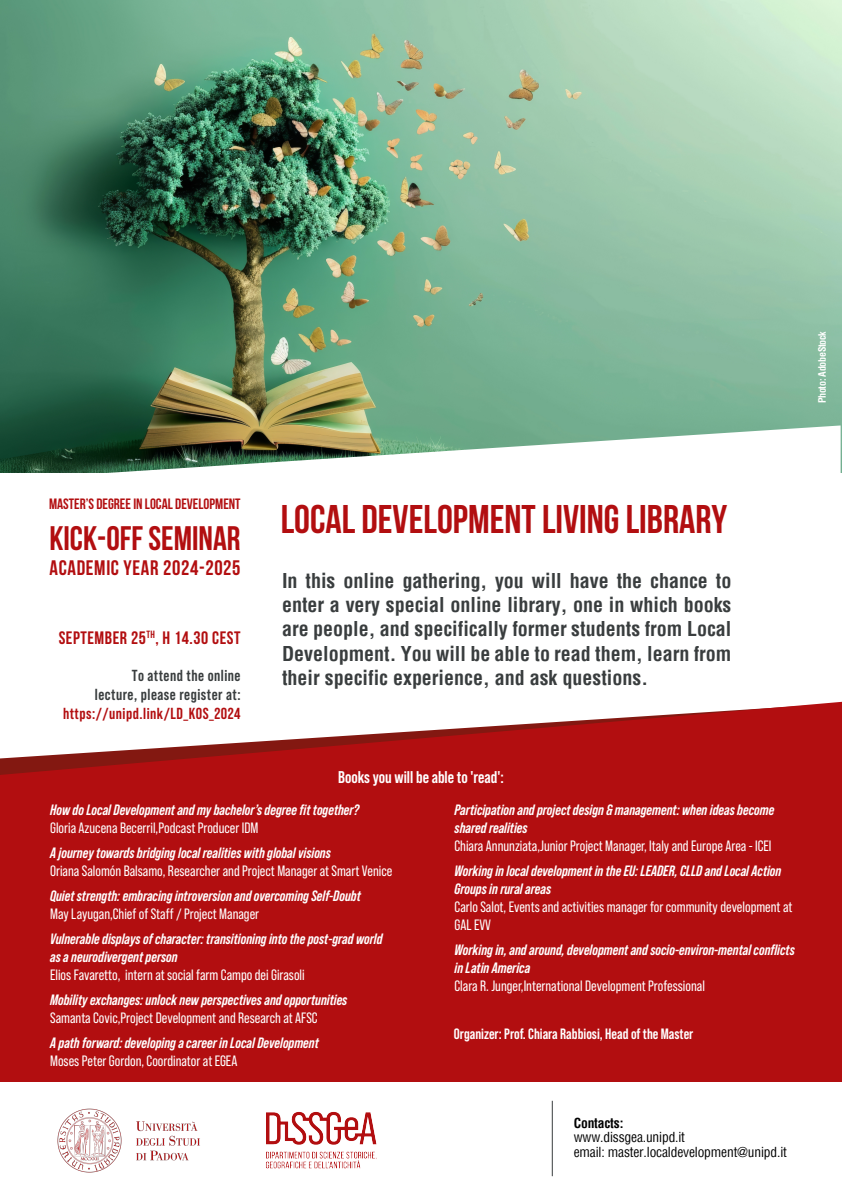
<style>
.page{position:relative;width:842px;height:1191px;background:#fff}
.page>*{position:absolute;margin:0;border:0;box-sizing:border-box;transform-origin:0 0}
.t1{font:700 40px "Bebas Neue";color:#b20e10}
.t2{font:700 34px "Bebas Neue";color:#b20e10}
.t3{font:700 21px "Bebas Neue";letter-spacing:.03em;color:#b20e10}
.t4{font:700 condensed 20px/24px "Helvetica";color:#393d3e;text-align:justify}
.t5{font:700 18px "Bebas Neue";letter-spacing:.03em;color:#b20e10}
.t6{font:700 17px "Bebas Neue Pro";color:#fff}
.t7{font:700 16px/19.2px "Bebas Neue Pro";letter-spacing:.03em;color:#393d3e;text-align:right}
.t8{font:700 16px "Bebas Neue Pro";letter-spacing:.03em;color:#b20e10}
.t9{font:italic 700 15px/18px "Bebas Neue Pro";color:#fff}
.t10{font:15px/18px "Bebas Neue Pro";color:#fff}
.t11{font:700 15px "Bebas Neue Pro";color:#fff}
.t12{font:700 15px "Bebas Neue";color:#b20e10}
.t13{font:condensed 13.5px/14.4px "Helvetica";letter-spacing:-.01em;color:#000}
.t14{font:700 condensed 13.5px "Helvetica";letter-spacing:-.01em;color:#000}
.t15{font:700 condensed 10px "Helvetica";letter-spacing:-.025em;color:#fff}
</style>
<div class="page">
<img style="left:0;top:0;width:842px;height:472px">
<div style="left:0;top:942px;width:842px;height:203px;background:#b20e10"></div>
<svg style="left:0;top:425px;width:841px;height:277px"></svg>
<svg style="left:0;top:702px;width:842px;height:240px;background:#b92b2c"></svg>
<div style="left:0;top:1082px;width:842px;height:109px;background:#fff"></div>
<hr style="left:552px;top:1100px;width:1px;height:76px;background:#393d3e">
<img style="left:266px;top:1111px;width:111px;height:58px">
<img style="left:57px;top:1108px;width:143px;height:65px">
<p class="t15" style="left:816px;top:403px;width:74px;rotate:-90deg">Photo: AdobeStock</p>
<p class="t12" style="left:49px;top:496px;width:193px">MASTER’S DEGREE IN LOCAL DEVELOPMENT</p>
<h2 class="t2" style="left:49px;top:519px;width:193px">KICK-OFF SEMINAR</h2>
<h3 class="t3" style="left:50px;top:556px;width:192px">ACADEMIC YEAR 2024-2025</h3>
<p class="t5" style="left:59px;top:627px;width:183px">SEPTEMBER 25<sup>TH</sup>, H 14.30 CEST</p>
<p class="t7" style="left:95px;top:665px;width:147px">To attend the online lecture, please register at:</p>
<p class="t8" style="left:63px;top:704px;width:179px">https://unipd.link/LD_KOS_2024</p>
<h1 class="t1" style="left:281px;top:497px;width:448px">LOCAL DEVELOPMENT LIVING LIBRARY</h1>
<p class="t4" style="left:282px;top:568px;width:451px">In this online gathering, you will have the chance to enter a very special online library, one in which books are people, and specifically former students from Local Development. You will be able to read them, learn from their specific experience, and ask questions.</p>
<p class="t6" style="left:338px;top:768px;width:167px">Books you will be able to 'read':</p>
<p class="t9" style="left:50px;top:801px;width:311px">How do Local Development and my bachelor’s degree fit together?</p>
<p class="t10" style="left:50px;top:819px;width:210px">Gloria Azucena Becerril,Podcast Producer IDM</p>
<p class="t9" style="left:50px;top:844px;width:282px">A journey towards bridging local realities with global visions</p>
<p class="t10" style="left:50px;top:862px;width:344px">Oriana Salomón Balsamo, Researcher and Project Manager at Smart Venice</p>
<p class="t9" style="left:50px;top:887px;width:312px">Quiet strength: embracing introversion and overcoming Self-Doubt</p>
<p class="t10" style="left:50px;top:905px;width:211px">May Layugan,Chief of Staff / Project Manager</p>
<p class="t9" style="left:50px;top:930px;width:334px">Vulnerable displays of character: transitioning into the post-grad world as a neurodivergent person</p>
<p class="t10" style="left:50px;top:966px;width:256px">Elios Favaretto, intern at social farm Campo dei Girasoli</p>
<p class="t9" style="left:50px;top:991px;width:299px">Mobility exchanges: unlock new perspectives and opportunities</p>
<p class="t10" style="left:50px;top:1009px;width:269px">Samanta Covic,Project Development and Research at AFSC</p>
<p class="t9" style="left:50px;top:1034px;width:270px">A path forward: developing a career in Local Development</p>
<p class="t10" style="left:50px;top:1052px;width:189px">Moses Peter Gordon, Coordinator at EGEA</p>
<p class="t9" style="left:454px;top:801px;width:321px">Participation and project design &amp; management: when ideas become shared realities</p>
<p class="t10" style="left:454px;top:837px;width:318px">Chiara Annunziata,Junior Project Manager, Italy and Europe Area - ICEI</p>
<p class="t9" style="left:454px;top:862px;width:328px">Working in local development in the EU: LEADER, CLLD and Local Action<br>Groups in rural areas</p>
<p class="t10" style="left:454px;top:898px;width:339px">Carlo Salot, Events and activities manager for community development at<br>GAL EVV</p>
<p class="t9" style="left:454px;top:941px;width:342px">Working in, and around, development and socio-environ-mental conflicts in Latin America</p>
<p class="t10" style="left:454px;top:977px;width:252px">Clara R. Junger,International Development Professional</p>
<p class="t11" style="left:454px;top:1025px;width:241px">Organizer: Prof. Chiara Rabbiosi, Head of the Master</p>
<p class="t14" style="left:574px;top:1113px;width:51px">Contacts:</p>
<p class="t13" style="left:574px;top:1129px;width:215px">www.dissgea.unipd.it<br>email: master.localdevelopment@unipd.it</p>
</div>
